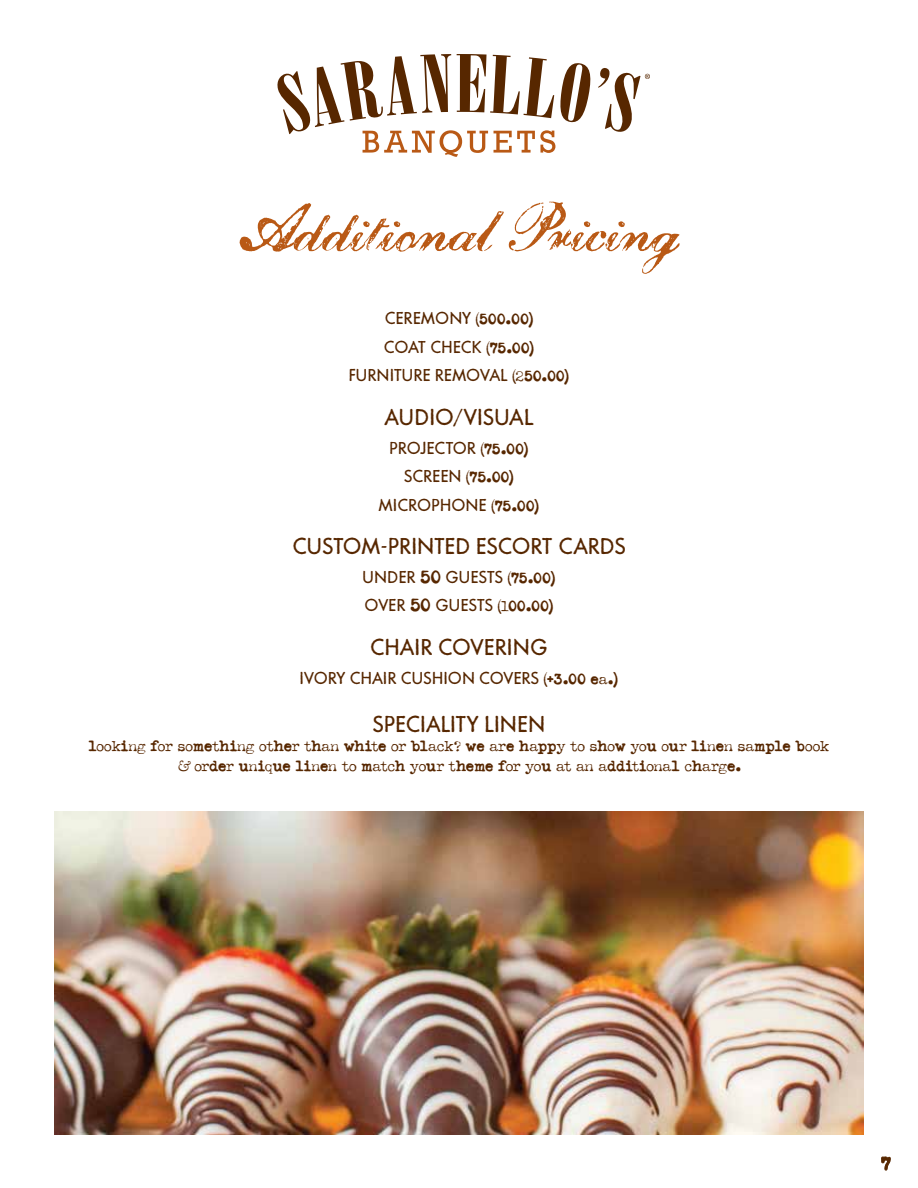
<style>
.page{position:relative;width:918px;height:1188px;background:#fff}
.page>*{position:absolute;margin:0;border:0;box-sizing:border-box;transform-origin:0 0}
.t1{font:300 74.4px "Magesta Script";letter-spacing:-.015em;color:#b95915}
.t2{font:24px "Tempo Grunge";letter-spacing:.015em;color:#572700}
.t3{font:18px/28.5px "Tempo Grunge";letter-spacing:.02em;color:#572700;text-align:center}
.t4{font:15px/19.5px "Typeka Mix";letter-spacing:-.015em;color:#572700;text-align:center}
.s1{font-family:"Typeka Mix";font-size:15px}
.s2{font-family:"Tempo Grunge";font-size:18px}
.s3{font-family:"Typeka Mix"}
.s4{font-family:"Adobe Caslon Pro";font-style:italic}
</style>
<div class="page">
<svg style="left:598px;top:68px;width:52px;height:64px"></svg>
<svg style="left:277px;top:54px;width:314px;height:103px"></svg>
<img style="left:54px;top:811px;width:810px;height:323px">
<svg style="left:881px;top:1157px;width:10px;height:13px"></svg>
<h1 class="t1" style="left:238px;top:190px;width:444px">Additional Pricing</h1>
<p class="t3" style="left:349px;top:304px;width:222px">CEREMONY <span class="s1">(500.00)<br></span>COAT CHECK <span class="s1">(75.00)<br></span>FURNITURE REMOVAL <span class="s1">(250.00)</span></p>
<h2 class="t2" style="left:385px;top:403px;width:150px">AUDIO/VISUAL</h2>
<p class="t3" style="left:390px;top:433px;width:140px">PROJECTOR <span class="s1">(75.00)</span></p>
<p class="t4" style="left:404px;top:468px;width:111px"><span class="s2">SCREEN</span> (75.00)</p>
<p class="t3" style="left:379px;top:490px;width:162px">MICROPHONE <span class="s1">(75.00)</span></p>
<h2 class="t2" style="left:292px;top:532px;width:335px">CUSTOM-PRINTED ESCORT CARDS</h2>
<p class="t3" style="left:363px;top:563px;width:194px;text-align:left">UNDER <span class="s3">50</span> GUESTS <span class="s1">(75.00)<br></span>OVER <span class="s3">50</span> GUESTS <span class="s1">(100.00)</span></p>
<h2 class="t2" style="left:370px;top:633px;width:179px">CHAIR COVERING</h2>
<p class="t3" style="left:300px;top:663px;width:320px">IVORY CHAIR CUSHION COVERS <span class="s1">(+3.00 ea.)</span></p>
<h2 class="t2" style="left:373px;top:710px;width:174px">SPECIALITY LINEN</h2>
<p class="t4" style="left:88px;top:737px;width:743px">looking for something other than white or black? we are happy to show you our linen sample book <span class="s4">&amp;</span> order unique linen to match your theme for you at an additional charge.</p>
</div>
